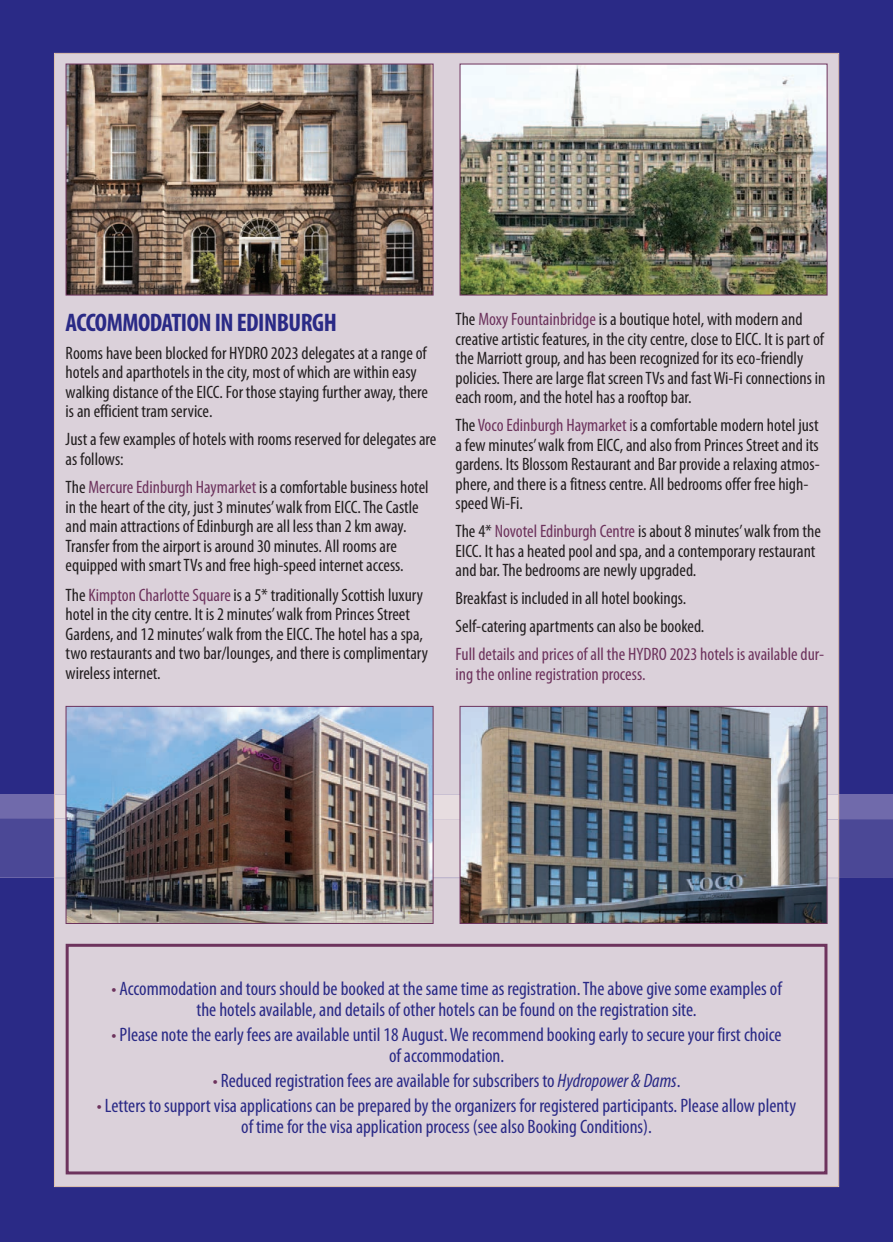
<style>
.page{position:relative;width:893px;height:1242px;background:#2a2a86}
.page>*{position:absolute;margin:0;border:0;box-sizing:border-box;transform-origin:0 0}
.t1{font:700 condensed 25.5px "Myriad Pro";letter-spacing:-.02em;color:#2a2a86}
.t2{font:condensed 19.5px/21px "Myriad Pro";color:#2a2a86;text-align:center}
.t3{font:condensed 18px/19.5px "Myriad Pro";color:#231f20}
.t4{font:condensed 18px/19.5px "Myriad Pro";color:#6d335d}
.s1{color:#6d335d}
.s2{font-style:italic}
</style>
<div class="page">
<div style="left:0;top:794px;width:893px;height:84px;background:#706aab"></div>
<svg style="left:0;top:818px;width:893px;height:60px;background:#514d98"></svg>
<div style="left:56px;top:55px;width:781px;height:1130px;background:#dbd1da"></div>
<svg style="left:56px;top:818px;width:781px;height:60px;background:#dbcdd5"></svg>
<img style="left:68px;top:66px;width:363px;height:227px">
<div style="left:66px;top:64px;width:367px;height:231px;border:1px solid #6d335d"></div>
<img style="left:462px;top:66px;width:363px;height:227px">
<div style="left:460px;top:64px;width:367px;height:231px;border:1px solid #6d335d"></div>
<img style="left:68px;top:708px;width:363px;height:214px">
<div style="left:66px;top:706px;width:367px;height:218px;border:1px solid #6d335d"></div>
<img style="left:462px;top:708px;width:363px;height:214px">
<div style="left:460px;top:706px;width:367px;height:218px;border:1px solid #6d335d"></div>
<div style="left:66px;top:943px;width:761px;height:231px;border:3px solid #6d335d"></div>
<h1 class="t1" style="left:66px;top:313px;width:273px">ACCOMMODATION IN EDINBURGH</h1>
<p class="t3" style="left:66px;top:345px;width:364px">Rooms have been blocked for HYDRO 2023 delegates at a range of hotels and aparthotels in the city, most of which are within easy walking distance of the EICC. For those staying further away, there is an efficient tram service.</p>
<p class="t3" style="left:66px;top:431px;width:372px">Just a few examples of hotels with rooms reserved for delegates are as follows:</p>
<p class="t3" style="left:66px;top:479px;width:365px">The <span class="s1">Mercure Edinburgh Haymarket</span> is a comfortable business hotel in the heart of the city, just 3 minutes’ walk from EICC. The Castle and main attractions of Edinburgh are all less than 2 km away.<br>Transfer from the airport is around 30 minutes. All rooms are equipped with smart TVs and free high-speed internet access.</p>
<p class="t3" style="left:66px;top:586px;width:364px">The <span class="s1">Kimpton Charlotte Square</span> is a 5* traditionally Scottish luxury hotel in the city centre. It is 2 minutes’ walk from Princes Street Gardens, and 12 minutes’ walk from the EICC. The hotel has a spa, two restaurants and two bar/lounges, and there is complimentary wireless internet.</p>
<p class="t3" style="left:456px;top:311px;width:371px">The <span class="s1">Moxy Fountainbridge</span> is a boutique hotel, with modern and creative artistic features, in the city centre, close to EICC. It is part of the Marriott group, and has been recognized for its eco-friendly policies. There are large flat screen TVs and fast Wi-Fi connections in each room, and the hotel has a rooftop bar.</p>
<p class="t3" style="left:456px;top:417px;width:366px">The <span class="s1">Voco Edinburgh Haymarket i</span>s a comfortable modern hotel just a few minutes’ walk from EICC, and also from Princes Street and its gardens. Its Blossom Restaurant and Bar provide a relaxing atmos&shy;phere, and there is a fitness centre. All bedrooms offer free high&shy;speed Wi-Fi.</p>
<p class="t3" style="left:456px;top:523px;width:367px">The 4* <span class="s1">Novotel Edinburgh Centre</span> is about 8 minutes’ walk from the<br>EICC. It has a heated pool and spa, and a contemporary restaurant and bar. The bedrooms are newly upgraded.</p>
<p class="t3" style="left:456px;top:586px;width:250px;line-height:28px">Breakfast is included in all hotel bookings.<br>Self-catering apartments can also be booked.</p>
<p class="t4" style="left:456px;top:646px;width:370px">Full details and prices of all the HYDRO 2023 hotels is available dur&shy;ing the online registration process.</p>
<p class="t2" style="left:111px;top:979px;width:672px"><span class="s1">•</span> Accommodation and tours should be booked at the same time as registration. The above give some examples of the hotels available, and details of other hotels can be found on the registration site.</p>
<p class="t2" style="left:112px;top:1025px;width:672px"><span class="s1">•</span> Please note the early fees are available until 18 August. We recommend booking early to secure your first choice of accommodation.</p>
<p class="t2" style="left:213px;top:1071px;width:469px"><span class="s1">•</span> Reduced registration fees are available for subscribers to <span class="s2">Hydropower &amp; Dams</span>.</p>
<p class="t2" style="left:97px;top:1097px;width:701px"><span class="s1">•</span> Letters to support visa applications can be prepared by the organizers for registered participants. Please allow plenty of time for the visa application process (see also Booking Conditions).</p>
</div>
